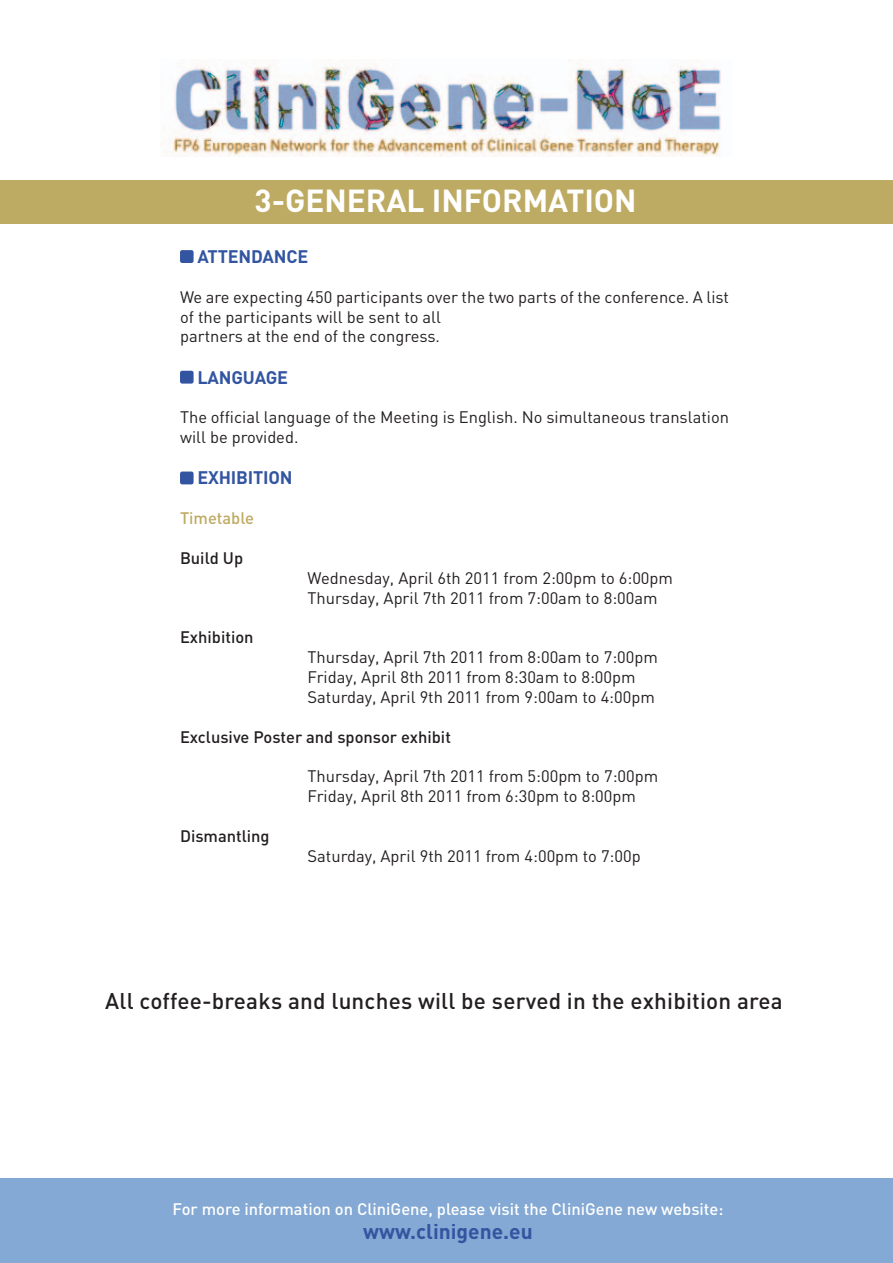
<style>
.page{position:relative;width:893px;height:1263px;background:#fff}
.page>*{position:absolute;margin:0;border:0;box-sizing:border-box;transform-origin:0 0}
.t1{font:700 31.5px "DIN";color:#fff}
.t2{font:500 22.5px "DIN";letter-spacing:.01em;color:#231f20}
.t3{font:700 21px "DIN";color:#3355a1}
.t4{font:700 18px "DIN";letter-spacing:-.01em;color:#3355a1}
.t5{font:16.5px/19.8px "DIN";color:#231f20}
.t6{font:500 16.5px "DIN";color:#fff}
.t7{font:500 16.5px "DIN";color:#231f20}
.t8{font:500 16.5px "DIN";color:#beab63}
</style>
<div class="page">
<div style="left:0;top:180px;width:893px;height:43px;background:#beab63"></div>
<img style="left:169px;top:62px;width:552px;height:95px">
<div style="left:180px;top:250px;width:14px;height:13px;background:#3355a1;border-radius:2px"></div>
<div style="left:180px;top:371px;width:14px;height:13px;background:#3355a1;border-radius:2px"></div>
<div style="left:180px;top:471px;width:14px;height:13px;background:#3355a1;border-radius:2px"></div>
<div style="left:0;top:1179px;width:893px;height:84px;background:#84a9d4"></div>
<h1 class="t1" style="left:255px;top:183px;width:383px">3-GENERAL INFORMATION</h1>
<p class="t4" style="left:197px;top:246px;width:112px">ATTENDANCE</p>
<p class="t5" style="left:180px;top:287px;width:550px">We are expecting 450 participants over the two parts of the conference. A list of the participants will be sent to all<br>partners at the end of the congress.</p>
<p class="t4" style="left:197px;top:367px;width:92px">LANGUAGE</p>
<p class="t5" style="left:180px;top:408px;width:550px">The official language of the Meeting is English. No simultaneous translation will be provided.</p>
<p class="t4" style="left:197px;top:468px;width:97px">EXHIBITION</p>
<p class="t8" style="left:180px;top:509px;width:75px">Timetable</p>
<p class="t7" style="left:180px;top:549px;width:65px">Build Up</p>
<p class="t5" style="left:308px;top:568px;width:367px">Wednesday, April 6th 2011 from 2:00pm to 6:00pm<br>Thursday, April 7th 2011 from 7:00am to 8:00am</p>
<p class="t7" style="left:180px;top:628px;width:75px">Exhibition</p>
<p class="t5" style="left:308px;top:648px;width:352px">Thursday, April 7th 2011 from 8:00am to 7:00pm<br>Friday, April 8th 2011 from 8:30am to 8:00pm<br>Saturday, April 9th 2011 from 9:00am to 4:00pm</p>
<p class="t7" style="left:180px;top:727px;width:272px">Exclusive Poster and sponsor exhibit</p>
<p class="t5" style="left:308px;top:766px;width:352px">Thursday, April 7th 2011 from 5:00pm to 7:00pm<br>Friday, April 8th 2011 from 6:30pm to 8:00pm</p>
<p class="t7" style="left:180px;top:826px;width:91px">Dismantling</p>
<p class="t5" style="left:308px;top:846px;width:335px">Saturday, April 9th 2011 from 4:00pm to 7:00p</p>
<h2 class="t2" style="left:105px;top:988px;width:679px">All coffee-breaks and lunches will be served in the exhibition area</h2>
<p class="t6" style="left:173px;top:1199px;width:552px">For more information on CliniGene, please visit the CliniGene new website:</p>
<p class="t3" style="left:363px;top:1219px;width:171px">www.clinigene.eu</p>
</div>
